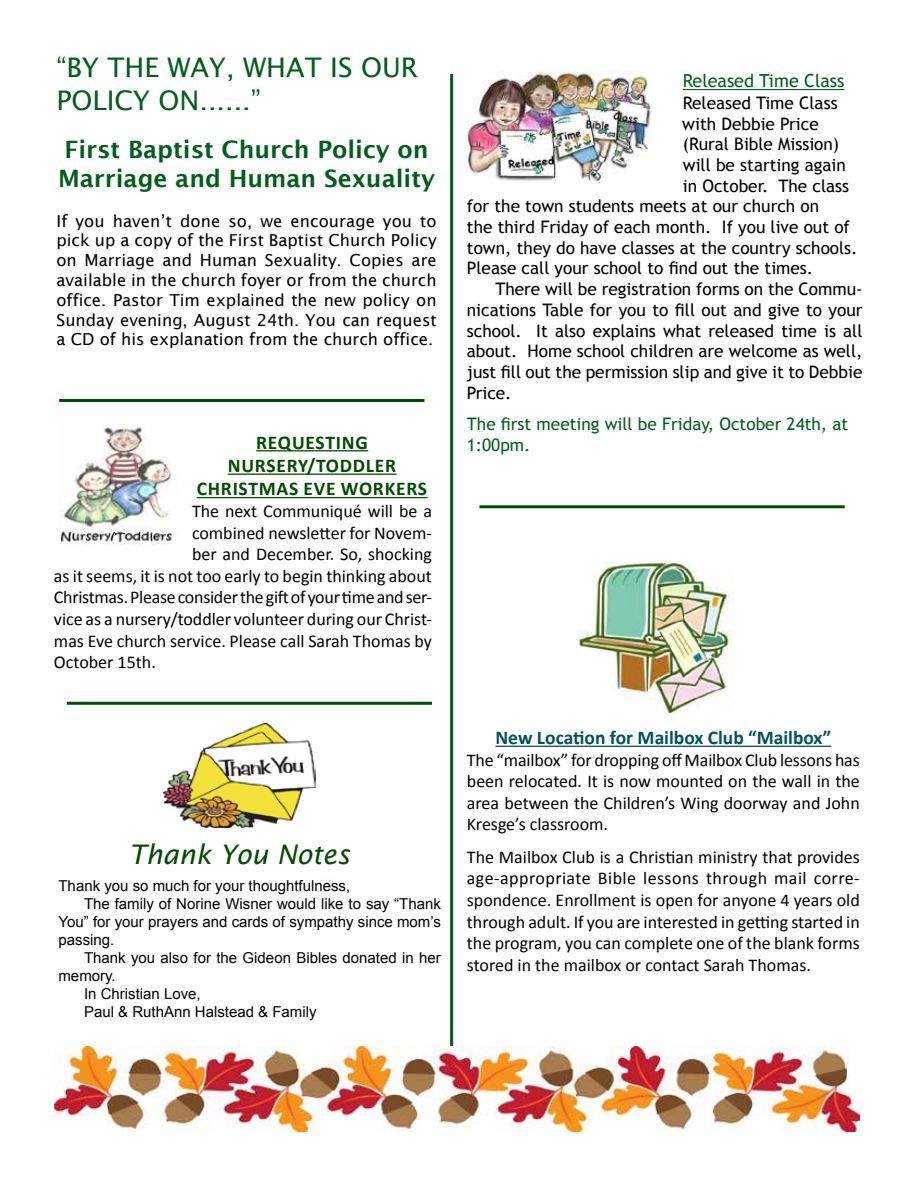
<style>
.page{position:relative;width:918px;height:1188px;background:#fff}
.page>*{position:absolute;margin:0;border:0;box-sizing:border-box;transform-origin:0 0}
.t1{font:27px/32.4px "Lucida Sans";color:#005f1b}
.t2{font:italic 27px "Lucida Sans";color:#004c00}
.t3{font:600 24px/28.8px "Lucida Sans";color:#005f1b}
.t4{font:700 19.5px/23.4px "Calibri";letter-spacing:.04em;color:#004c00;text-align:center}
.t5{font:700 19.5px "Calibri";color:#00515f}
.t6{font:18px/21.6px "Calibri";color:#000;text-align:justify}
.t7{font:18px "Trebuchet MS";color:#005f1b}
.t8{font:17.25px "Trebuchet MS";color:#000}
.t9{font:17.25px/20.7px "Trebuchet MS";color:#005f1b}
.t10{font:16.5px/19.8px "Lucida Sans";color:#000;text-align:justify}
.t11{font:15px "Arial";color:#000}
</style>
<div class="page">
<img style="left:466px;top:71px;width:186px;height:113px">
<hr style="left:683px;top:89px;width:161px;height:1px;background:#005f1b">
<img style="left:164px;top:723px;width:152px;height:105px">
<hr style="left:59px;top:399px;width:365px;height:3px;background:#004c00">
<hr style="left:450px;top:74px;width:3px;height:974px;background:#005f1b">
<img style="left:55px;top:1047px;width:805px;height:84px">
<hr style="left:495px;top:746px;width:336px;height:1px;background:#00515f">
<hr style="left:479px;top:505px;width:366px;height:3px;background:#004c00">
<hr style="left:256px;top:450px;width:112px;height:1px;background:#004c00">
<hr style="left:228px;top:474px;width:169px;height:1px;background:#004c00">
<hr style="left:197px;top:497px;width:231px;height:1px;background:#004c00">
<img style="left:578px;top:562px;width:155px;height:150px">
<img style="left:59px;top:424px;width:114px;height:120px">
<hr style="left:67px;top:702px;width:365px;height:3px;background:#004c00">
<h1 class="t1" style="left:57px;top:51px;width:363px">“BY THE WAY, WHAT IS OUR<br>POLICY ON......”</h1>
<h2 class="t3" style="left:58px;top:135px;width:379px">First Baptist Church Policy on<br>Marriage and Human Sexuality</h2>
<p class="t10" style="left:57px;top:211px;width:382px">If you haven’t done so, we encourage you to pick up a copy of the First Baptist Church Policy on Marriage and Human Sexuality. Copies are available in the church foyer or from the church office. Pastor Tim explained the new policy on Sunday evening, August 24th. You can request a CD of his explanation from the church office.</p>
<p class="t4" style="left:197px;top:430px;width:232px">REQUESTING<br>NURSERY/TODDLER<br>CHRISTMAS EVE WORKERS</p>
<p class="t6" style="left:192px;top:500px;width:241px">The next Communiqué will be a</p>
<p class="t6" style="left:192px;top:521px;width:241px">combined newsletter for Novem-</p>
<p class="t6" style="left:192px;top:543px;width:241px">ber and December. So, shocking</p>
<p class="t6" style="left:54px;top:565px;width:379px">as it seems, it is not too early to begin thinking about</p>
<p class="t6" style="left:54px;top:586px;width:379px">Christmas. Please consider the gift of your time and ser-</p>
<p class="t6" style="left:54px;top:608px;width:379px">vice as a nursery/toddler volunteer during our Christ-</p>
<p class="t6" style="left:54px;top:629px;width:380px">mas Eve church service. Please call Sarah Thomas by</p>
<p class="t6" style="left:54px;top:651px;width:103px">October 15th.</p>
<h1 class="t2" style="left:129px;top:839px;width:222px">Thank You Notes</h1>
<p class="t11" style="left:58px;top:875px;width:293px">Thank you so much for your thoughtfulness,</p>
<p class="t11" style="left:84px;top:893px;width:359px">The family of Norine Wisner would like to say “Thank</p>
<p class="t11" style="left:58px;top:911px;width:384px">You” for your prayers and cards of sympathy since mom’s</p>
<p class="t11" style="left:58px;top:929px;width:57px">passing.</p>
<p class="t11" style="left:84px;top:947px;width:358px">Thank you also for the Gideon Bibles donated in her</p>
<p class="t11" style="left:58px;top:965px;width:59px">memory.</p>
<p class="t11" style="left:84px;top:983px;width:118px">In Christian Love,</p>
<p class="t11" style="left:84px;top:1001px;width:234px">Paul &amp; RuthAnn Halstead &amp; Family</p>
<p class="t7" style="left:683px;top:70px;width:163px">Released Time Class</p>
<p class="t8" style="left:683px;top:92px;width:156px">Released Time Class</p>
<p class="t8" style="left:682px;top:113px;width:138px">with Debbie Price</p>
<p class="t8" style="left:683px;top:133px;width:158px">(Rural Bible Mission)</p>
<p class="t8" style="left:683px;top:154px;width:165px">will be starting again</p>
<p class="t8" style="left:683px;top:175px;width:168px">in October. The class</p>
<p class="t8" style="left:467px;top:195px;width:354px">for the town students meets at our church on</p>
<p class="t8" style="left:467px;top:216px;width:385px">the third Friday of each month. If you live out of</p>
<p class="t8" style="left:467px;top:237px;width:392px">town, they do have classes at the country schools.</p>
<p class="t8" style="left:467px;top:257px;width:348px">Please call your school to find out the times.</p>
<p class="t8" style="left:495px;top:278px;width:369px">There will be registration forms on the Commu-</p>
<p class="t8" style="left:467px;top:299px;width:397px">nications Table for you to fill out and give to your</p>
<p class="t8" style="left:467px;top:320px;width:397px">school. It also explains what released time is all</p>
<p class="t8" style="left:467px;top:340px;width:397px">about. Home school children are welcome as well,</p>
<p class="t8" style="left:467px;top:361px;width:397px">just fill out the permission slip and give it to Debbie</p>
<p class="t8" style="left:467px;top:382px;width:46px">Price.</p>
<p class="t9" style="left:467px;top:414px;width:383px">The first meeting will be Friday, October 24th, at<br>1:00pm.</p>
<p class="t5" style="left:495px;top:724px;width:337px">New Location for Mailbox Club “Mailbox”</p>
<p class="t6" style="left:467px;top:748px;width:394px">The “mailbox” for dropping off Mailbox Club lessons has been relocated. It is now mounted on the wall in the area between the Children’s Wing doorway and John Kresge’s classroom.</p>
<p class="t6" style="left:467px;top:846px;width:394px">The Mailbox Club is a Christian ministry that provides age-appropriate Bible lessons through mail corre&shy;spondence. Enrollment is open for anyone 4 years old through adult. If you are interested in getting started in the program, you can complete one of the blank forms stored in the mailbox or contact Sarah Thomas.</p>
</div>
